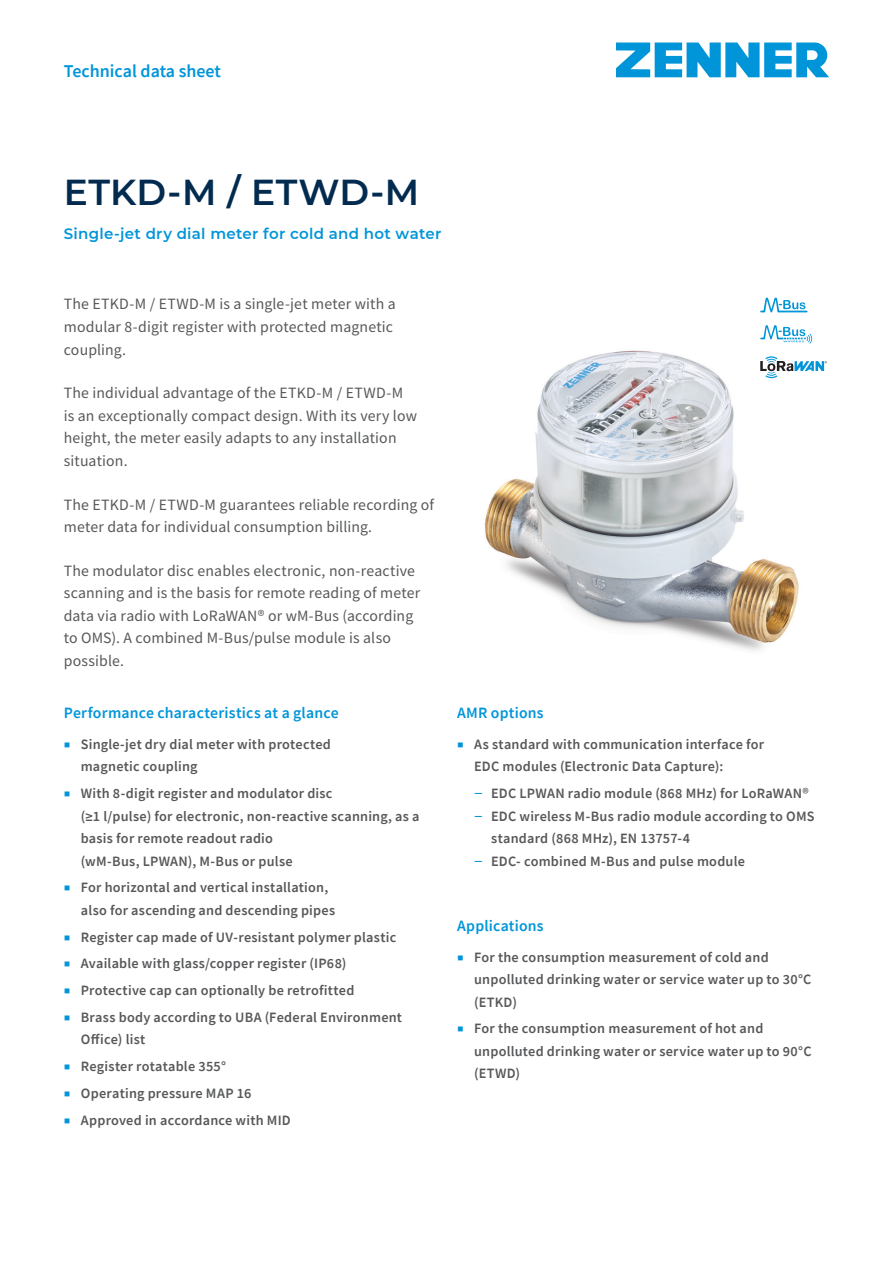
<style>
.page{position:relative;width:893px;height:1263px;background:#fff}
.page>*{position:absolute;margin:0;border:0;box-sizing:border-box;transform-origin:0 0}
.t1{font:600 36px "Montserrat";letter-spacing:.01em;color:#022b4f}
.t2{font:600 18px "Source Sans Pro";color:#0095d9}
.t3{font:15.75px/22.5px "Source Sans Pro";letter-spacing:.01em;color:#57585a}
.t4{font:600 15.75px "Source Sans Pro";letter-spacing:.01em;color:#0095d9}
.t5{font:600 15px "Montserrat";letter-spacing:.02em;color:#0095d9}
.t6{font:600 14.25px/22.5px "Source Sans Pro";letter-spacing:.015em;color:#57585a}
.t7{font:5.25px "Source Sans Pro";color:#231f20}
.s1{font-weight:400;font-size:6px;color:#0095d9}
.s2{font-weight:400;font-size:18px;color:#0095d9}
</style>
<div class="page">
<svg style="left:616px;top:43px;width:213px;height:34px"></svg>
<img style="left:485px;top:310px;width:340px;height:341px">
<svg style="left:760px;top:356px;width:64px;height:22px"></svg>
<svg style="left:760px;top:325px;width:52px;height:19px"></svg>
<svg style="left:760px;top:298px;width:47px;height:15px"></svg>
<p class="t2" style="left:64px;top:60px;width:159px">Technical data sheet</p>
<h1 class="t1" style="left:64px;top:167px;width:357px">ETKD-M / ETWD-M</h1>
<p class="t5" style="left:64px;top:223px;width:379px">Single-jet dry dial meter for cold and hot water</p>
<p class="t3" style="left:64px;top:293px;width:333px">The ETKD-M / ETWD-M is a single-jet meter with a modular 8-digit register with protected magnetic coupling.</p>
<p class="t3" style="left:64px;top:382px;width:355px">The individual advantage of the ETKD-M / ETWD-M is an exceptionally compact design. With its very low height, the meter easily adapts to any installation situation.</p>
<p class="t3" style="left:64px;top:493px;width:372px">The ETKD-M / ETWD-M guarantees reliable recording of meter data for individual consumption billing.</p>
<p class="t3" style="left:64px;top:559px;width:358px">The modulator disc enables electronic, non-reactive scanning and is the basis for remote reading of meter data via radio with LoRaWAN® or wM-Bus (according to OMS). A combined M-Bus/pulse module is also possible.</p>
<p class="t4" style="left:64px;top:702px;width:276px">Performance characteristics at a glance</p>
<p class="t6" style="left:81px;top:733px;width:252px;text-indent:-16px"><span class="s1">■</span> Single-jet dry dial meter with protected magnetic coupling</p>
<p class="t6" style="left:81px;top:782px;width:340px;text-indent:-16px"><span class="s1">■</span> With 8-digit register and modulator disc<br>(≥1 l/pulse) for electronic, non-reactive scanning, as a basis for remote readout radio<br>(wM-Bus, LPWAN), M-Bus or pulse</p>
<p class="t6" style="left:81px;top:876px;width:256px;text-indent:-16px"><span class="s1">■</span> For horizontal and vertical installation, also for ascending and descending pipes</p>
<p class="t6" style="left:65px;top:925px;width:333px"><span class="s1">■</span> Register cap made of UV-resistant polymer plastic</p>
<p class="t6" style="left:65px;top:952px;width:283px"><span class="s1">■</span> Available with glass/copper register (IP68)</p>
<p class="t6" style="left:65px;top:979px;width:291px"><span class="s1">■</span> Protective cap can optionally be retrofitted</p>
<p class="t6" style="left:81px;top:1006px;width:323px;text-indent:-16px"><span class="s1">■</span> Brass body according to UBA (Federal Environment<br>Office) list</p>
<p class="t6" style="left:65px;top:1055px;width:163px"><span class="s1">■</span> Register rotatable 355°</p>
<p class="t6" style="left:65px;top:1082px;width:188px"><span class="s1">■</span> Operating pressure MAP 16</p>
<p class="t6" style="left:65px;top:1108px;width:228px"><span class="s1">■</span> Approved in accordance with MID</p>
<p class="t7" style="left:825px;top:360px;width:4px">®</p>
<p class="t4" style="left:457px;top:702px;width:88px">AMR options</p>
<p class="t6" style="left:474px;top:733px;width:292px;text-indent:-16px"><span class="s1">■</span> As standard with communication interface for<br>EDC modules (Electronic Data Capture):</p>
<p class="t6" style="left:474px;top:782px;width:336px"><span class="s2">–</span> EDC LPWAN radio module (868 MHz) for LoRaWAN®</p>
<p class="t6" style="left:491px;top:804px;width:325px;text-indent:-17px"><span class="s2">–</span> EDC wireless M-Bus radio module according to OMS standard (868 MHz), EN 13757-4</p>
<p class="t6" style="left:474px;top:849px;width:272px"><span class="s2">–</span> EDC- combined M-Bus and pulse module</p>
<p class="t4" style="left:457px;top:915px;width:88px">Applications</p>
<p class="t6" style="left:474px;top:945px;width:339px;text-indent:-16px"><span class="s1">■</span> For the consumption measurement of cold and unpolluted drinking water or service water up to 30°C (ETKD)</p>
<p class="t6" style="left:474px;top:1017px;width:339px;text-indent:-16px"><span class="s1">■</span> For the consumption measurement of hot and unpolluted drinking water or service water up to 90°C (ETWD)</p>
</div>
